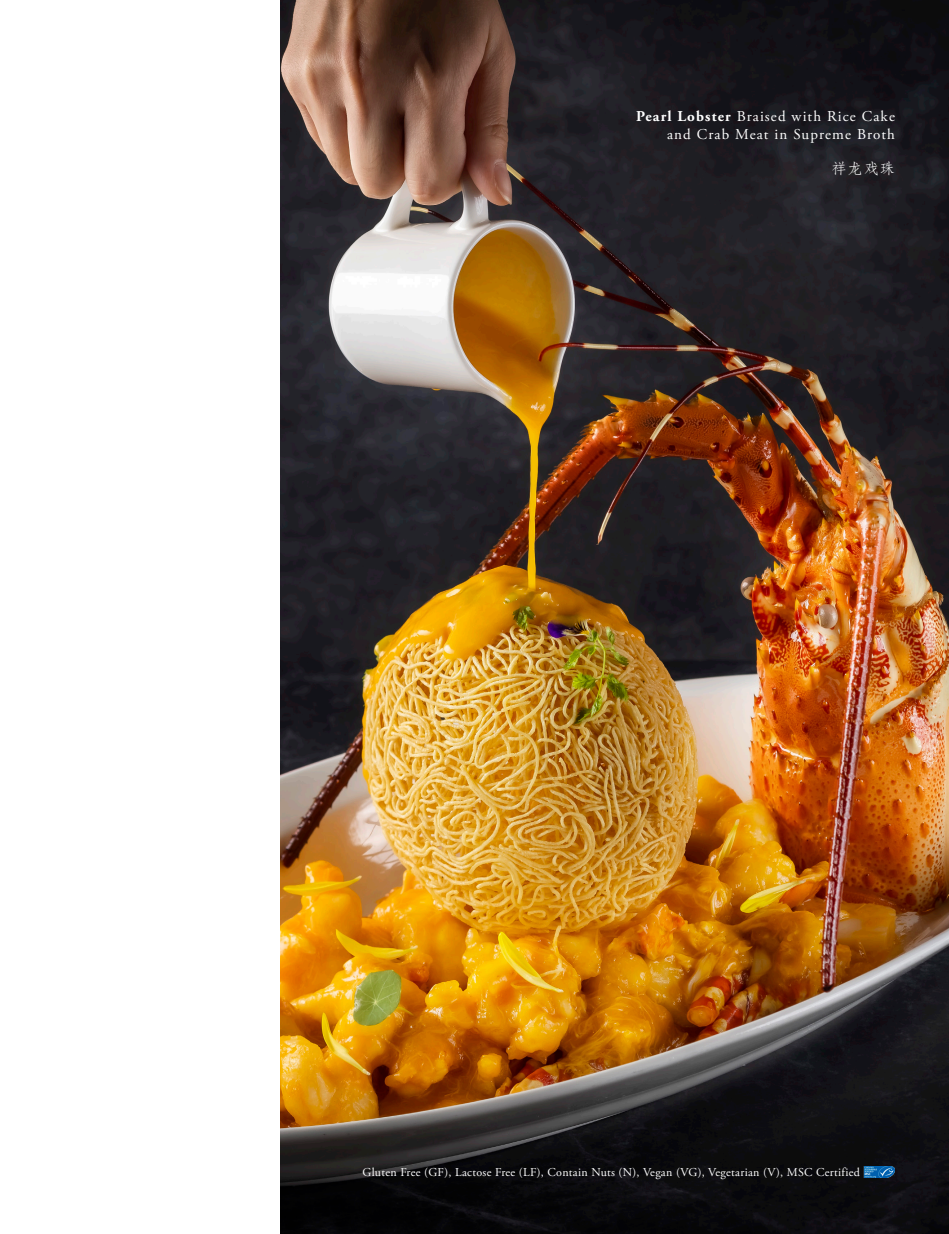
<style>
.page{position:relative;width:949px;height:1234px;background:#fff}
.page>*{position:absolute;margin:0;border:0;box-sizing:border-box;transform-origin:0 0}
.DISCLAIMERS{font:15px/18px "Adobe Garamond Pro";letter-spacing:.075em;color:#fff;text-align:right}
.t1{font:15px "Adobe Fangsong Std";color:#fff}
.t2{font:12px "Adobe Garamond Pro";letter-spacing:.025em;color:#fff}
.s1{font-weight:700}
</style>
<div class="page">
<img style="left:281px;top:0;width:667px;height:1233px">
<img style="left:863px;top:1165px;width:31px;height:12px">
<p class="DISCLAIMERS" style="left:636px;top:108px;width:260px"><span class="s1">Pearl Lobster</span> Braised with Rice Cake and Crab Meat in Supreme Broth</p>
<p class="t1" style="left:831px;top:159px;width:65px">祥龙戏珠</p>
<p class="t2" style="left:362px;top:1164px;width:499px">Gluten Free (GF), Lactose Free (LF), Contain Nuts (N), Vegan (VG), Vegetarian (V), MSC Certified</p>
</div>
